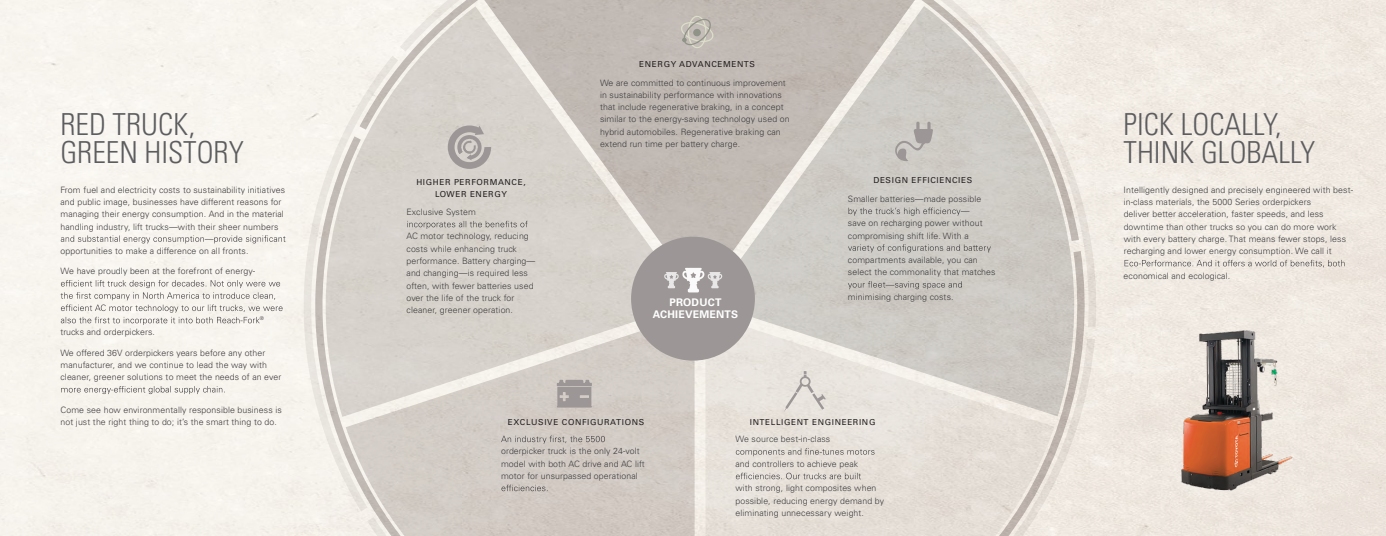
<style>
.page{position:relative;width:1386px;height:536px;background:#fff}
.page>*{position:absolute;margin:0;border:0;box-sizing:border-box;transform-origin:0 0}
.t1{font:30.28px/28px "Univers LT 47 Lt Cn";color:#5d5d60}
.t2{font:10.5px/11.4px "Univers LT 65 Bd";letter-spacing:.02em;color:#fff;text-align:center}
.t3{font:8.75px/12.2px "Univers LT 45 Lt";letter-spacing:.01em;color:#3e3d3f}
.t4{font:8.22px/11.3px "Univers LT 55 Rm";letter-spacing:.075em;color:#231f20;text-align:center}
.t5{font:5.08px "Univers LT 45 Lt";color:#3e3d3f}
</style>
<div class="page">
<img style="left:0;top:0;width:1386px;height:536px">
<svg style="left:61px;top:235px;width:224px;height:8px"></svg>
<svg style="left:61px;top:280px;width:222px;height:45px"></svg>
<svg style="left:61px;top:386px;width:164px;height:8px"></svg>
<svg style="left:1125px;top:260px;width:220px;height:7px;background:#cfcac4"></svg>
<svg style="left:848px;top:207px;width:121px;height:8px"></svg>
<svg style="left:848px;top:244px;width:143px;height:8px"></svg>
<svg style="left:848px;top:281px;width:114px;height:8px"></svg>
<svg style="left:407px;top:221px;width:121px;height:8px"></svg>
<svg style="left:894px;top:122px;width:40px;height:39px;background:#bfbbb8"></svg>
<svg style="left:448px;top:125px;width:43px;height:44px;background:#b8b2af"></svg>
<svg style="left:458px;top:146px;width:13px;height:12px"></svg>
<svg style="left:501px;top:435px;width:104px;height:8px"></svg>
<svg style="left:501px;top:484px;width:47px;height:7px"></svg>
<svg style="left:557px;top:379px;width:35px;height:28px"></svg>
<svg style="left:400px;top:0;width:443px;height:51px;background:#c8c2bc"></svg>
<div style="left:693px;top:29px;width:8px;height:7px;background:#909387;border-radius:50%"></div>
<svg style="left:736px;top:448px;width:139px;height:8px"></svg>
<svg style="left:736px;top:472px;width:125px;height:7px"></svg>
<svg style="left:784px;top:371px;width:42px;height:41px;background:#ded9d3"></svg>
<div style="left:631px;top:236px;width:124px;height:124px;background:#9c9796;border-radius:50%"></div>
<svg style="left:664px;top:268px;width:58px;height:24px"></svg>
<img style="left:1171px;top:325px;width:126px;height:171px">
<h1 class="t1" style="left:60px;top:110px;width:185px">RED TRUCK,<br>GREEN HISTORY</h1>
<p class="t3" style="left:60px;top:183px;width:226px">From fuel and electricity costs to sustainability initiatives and public image, businesses have different reasons for managing their energy consumption. And in the material handling industry, lift trucks—with their sheer numbers</p>
<p class="t3" style="left:60px;top:245px;width:189px">opportunities to make a difference on all fronts.</p>
<p class="t3" style="left:60px;top:265px;width:196px">We have proudly been at the forefront of energy-</p>
<p class="t5" style="left:260px;top:315px;width:6px">®</p>
<p class="t3" style="left:60px;top:326px;width:96px">trucks and orderpickers.</p>
<p class="t3" style="left:60px;top:346px;width:222px">We offered 36V orderpickers years before any other manufacturer, and we continue to lead the way with cleaner, greener solutions to meet the needs of an ever</p>
<p class="t3" style="left:60px;top:403px;width:223px">Come see how environmentally responsible business is not just the right thing to do; it’s the smart thing to do.</p>
<p class="t4" style="left:416px;top:177px;width:111px">HIGHER PERFORMANCE,<br>LOWER ENERGY</p>
<p class="t3" style="left:407px;top:206px;width:71px">Exclusive System</p>
<p class="t3" style="left:407px;top:230px;width:130px">AC motor technology, reducing costs while enhancing truck performance. Battery charging— and changing—is required less often, with fewer batteries used over the life of the truck for cleaner, greener operation.</p>
<p class="t4" style="left:639px;top:59px;width:117px">ENERGY ADVANCEMENTS</p>
<p class="t3" style="left:600px;top:76px;width:191px">We are committed to continuous improvement in sustainability performance with innovations that include regenerative braking, in a concept similar to the energy-saving technology used on hybrid automobiles. Regenerative braking can extend run time per battery charge.</p>
<p class="t2" style="left:653px;top:297px;width:87px">PRODUCT<br>ACHIEVEMENTS</p>
<p class="t4" style="left:873px;top:175px;width:100px">DESIGN EFFICIENCIES</p>
<p class="t3" style="left:848px;top:192px;width:135px">Smaller batteries—made possible</p>
<p class="t3" style="left:848px;top:217px;width:136px">save on recharging power without compromising shift life. With a</p>
<p class="t3" style="left:848px;top:254px;width:149px">compartments available, you can select the commonality that matches</p>
<p class="t3" style="left:848px;top:290px;width:107px">minimising charging costs.</p>
<p class="t4" style="left:508px;top:416px;width:138px">EXCLUSIVE CONFIGURATIONS</p>
<p class="t3" style="left:501px;top:445px;width:145px">orderpicker truck is the only 24-volt model with both AC drive and AC lift motor for unsurpassed operational</p>
<p class="t4" style="left:750px;top:416px;width:127px">INTELLIGENT ENGINEERING</p>
<p class="t3" style="left:735px;top:433px;width:96px">We source best-in-class</p>
<p class="t3" style="left:735px;top:457px;width:124px">and controllers to achieve peak</p>
<p class="t3" style="left:735px;top:482px;width:150px">with strong, light composites when possible, reducing energy demand by eliminating unnecessary weight.</p>
<h1 class="t1" style="left:1124px;top:110px;width:193px">PICK LOCALLY,<br>THINK GLOBALLY</h1>
<p class="t3" style="left:1124px;top:183px;width:231px">Intelligently designed and precisely engineered with best&shy;in-class materials, the 5000 Series orderpickers<br>deliver better acceleration, faster speeds, and less downtime than other trucks so you can do more work with every battery charge. That means fewer stops, less recharging and lower energy consumption. We call it</p>
<p class="t3" style="left:1124px;top:269px;width:108px">economical and ecological.</p>
</div>
